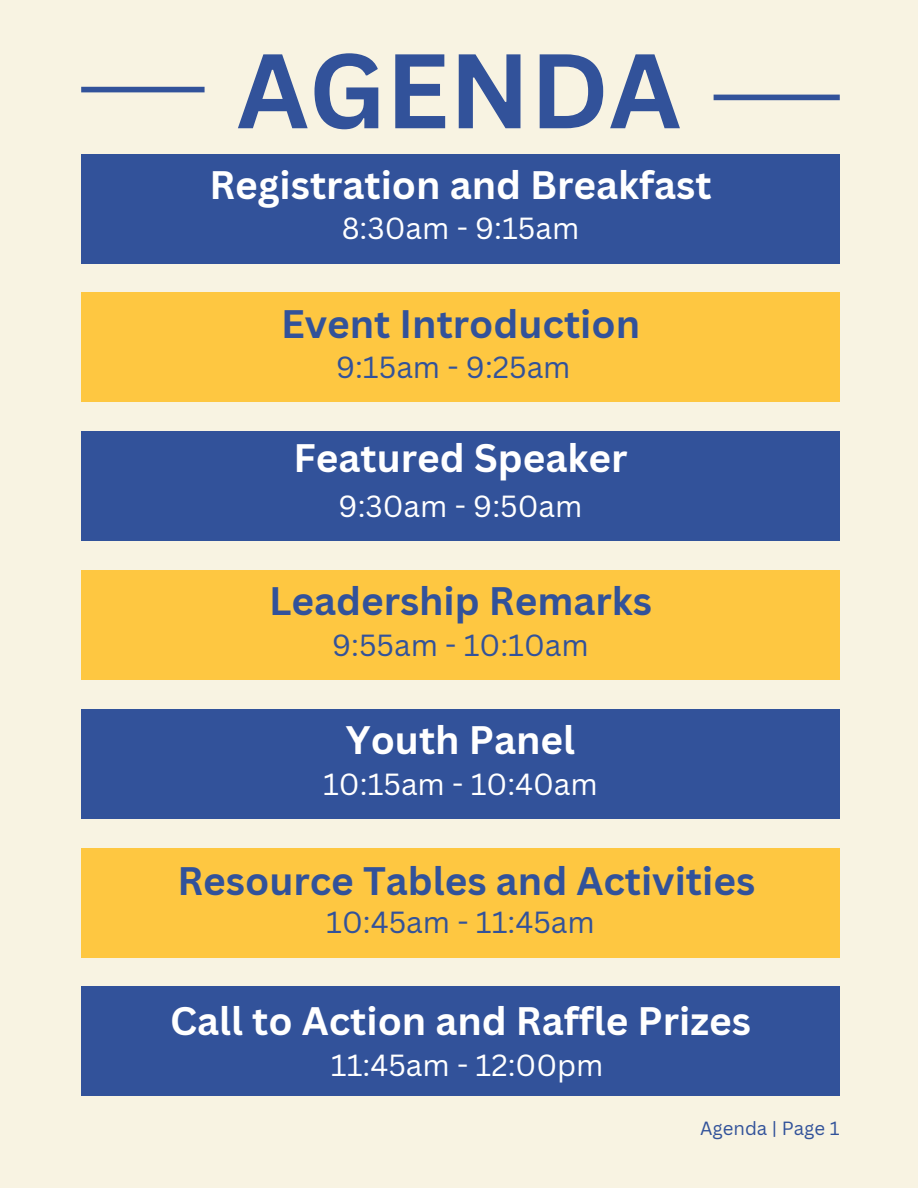
<style>
.page{position:relative;width:918px;height:1188px;background:#f8f3e2}
.page>*{position:absolute;margin:0;border:0;box-sizing:border-box;transform-origin:0 0}
.t1{font:700 103.5px "Canva Sans";color:#32529a}
.t2{font:700 38.7px "Canva Sans";color:#fff}
.t3{font:700 38.7px "Canva Sans";color:#32529a}
.t4{font:29.7px "Canva Sans";color:#fff}
.t5{font:29.7px "Canva Sans";color:#32529a}
.t6{font:18.6px "Canva Sans";color:#32529a}
</style>
<div class="page">
<div style="left:714px;top:95px;width:126px;height:5px;background:#32529a"></div>
<div style="left:81px;top:87px;width:124px;height:5px;background:#32529a"></div>
<div style="left:81px;top:154px;width:759px;height:109px;background:#32529a"></div>
<div style="left:81px;top:293px;width:759px;height:109px;background:#fec741"></div>
<div style="left:81px;top:431px;width:759px;height:110px;background:#32529a"></div>
<div style="left:81px;top:570px;width:759px;height:110px;background:#fec741"></div>
<div style="left:81px;top:709px;width:759px;height:110px;background:#32529a"></div>
<div style="left:81px;top:848px;width:759px;height:109px;background:#fec741"></div>
<div style="left:81px;top:987px;width:759px;height:109px;background:#32529a"></div>
<h1 class="t1" style="left:237px;top:18px;width:446px">AGENDA</h1>
<h2 class="t2" style="left:209px;top:158px;width:504px">Registration and Breakfast</h2>
<h3 class="t4" style="left:342px;top:208px;width:239px">8:30am - 9:15am</h3>
<h2 class="t3" style="left:281px;top:296px;width:361px">Event Introduction</h2>
<h3 class="t5" style="left:336px;top:346px;width:236px">9:15am - 9:25am</h3>
<h2 class="t2" style="left:294px;top:431px;width:335px">Featured Speaker</h2>
<h3 class="t4" style="left:339px;top:485px;width:245px">9:30am - 9:50am</h3>
<h2 class="t3" style="left:269px;top:574px;width:384px">Leadership Remarks</h2>
<h3 class="t5" style="left:332px;top:624px;width:258px">9:55am - 10:10am</h3>
<h2 class="t2" style="left:346px;top:713px;width:231px">Youth Panel</h2>
<h3 class="t4" style="left:323px;top:763px;width:276px">10:15am - 10:40am</h3>
<h2 class="t3" style="left:177px;top:854px;width:579px">Resource Tables and Activities</h2>
<h3 class="t5" style="left:326px;top:902px;width:270px">10:45am - 11:45am</h3>
<h2 class="t2" style="left:170px;top:994px;width:582px">Call to Action and Raffle Prizes</h2>
<h3 class="t4" style="left:331px;top:1044px;width:274px">11:45am - 12:00pm</h3>
<p class="t6" style="left:700px;top:1115px;width:141px">Agenda | Page 1</p>
</div>
